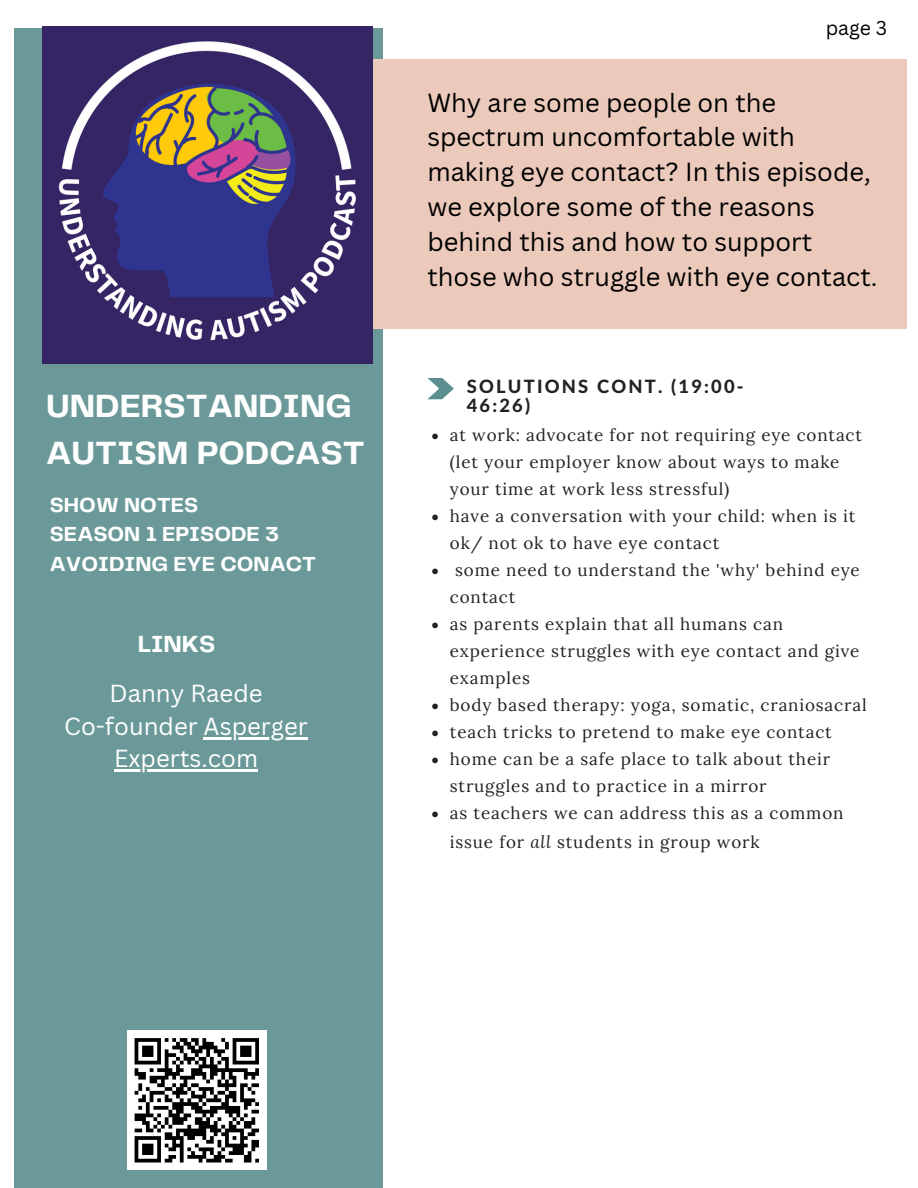
<style>
.page{position:relative;width:918px;height:1188px;background:#fff}
.page>*{position:absolute;margin:0;border:0;box-sizing:border-box;transform-origin:0 0}
.t1{font:700 33.45px/46.5px "Telegraf";color:#fff}
.t2{font:25.5px/34.8px "Canva Sans";color:#000}
.t3{font:700 24.3px "Telegraf";color:#fff}
.t4{font:24px/32.7px "Canva Sans";color:#fff;text-align:center}
.t5{font:700 21.15px/29.7px "Telegraf";color:#fff}
.t6{font:19.5px "Canva Sans";color:#000}
.t7{font:800 18.3px/19px "Lato Latin";letter-spacing:.12em;color:#222}
.t8{font:16.95px "Lora";letter-spacing:.05em;color:#222}
.s1{font-style:italic}
</style>
<div class="page">
<div style="left:14px;top:28px;width:368px;height:1160px;background:#6b9999"></div>
<div style="left:42px;top:59px;width:864px;height:270px;background:#ebc9bb"></div>
<svg style="left:427px;top:378px;width:27px;height:21px"></svg>
<img style="left:42px;top:27px;width:331px;height:336px">
<svg style="left:432px;top:434px;width:6px;height:5px"></svg>
<svg style="left:432px;top:515px;width:6px;height:5px"></svg>
<svg style="left:432px;top:569px;width:6px;height:5px"></svg>
<svg style="left:432px;top:623px;width:6px;height:5px"></svg>
<svg style="left:432px;top:704px;width:6px;height:5px"></svg>
<svg style="left:432px;top:731px;width:6px;height:5px"></svg>
<svg style="left:432px;top:758px;width:6px;height:5px"></svg>
<svg style="left:432px;top:812px;width:6px;height:5px"></svg>
<div style="left:127px;top:1031px;width:140px;height:139px;background:#fff"></div>
<svg style="left:134px;top:1038px;width:125px;height:125px"></svg>
<hr style="left:204px;top:737px;width:104px;height:2px;background:#fff">
<hr style="left:114px;top:770px;width:144px;height:2px;background:#fff">
<h1 class="t1" style="left:46px;top:384px;width:320px">UNDERSTANDING<br>AUTISM PODCAST</h1>
<p class="t5" style="left:50px;top:491px;width:268px">SHOW NOTES<br>SEASON 1 EPISODE 3<br>AVOIDING EYE CONACT</p>
<h3 class="t3" style="left:138px;top:633px;width:79px">LINKS</h3>
<h3 class="t4" style="left:64px;top:677px;width:245px">Danny Raede<br>Co-founder Asperger<br>Experts.com</h3>
<p class="t6" style="left:826px;top:14px;width:63px">page 3</p>
<h2 class="t2" style="left:427px;top:84px;width:452px">Why are some people on the spectrum uncomfortable with making eye contact? In this episode, we explore some of the reasons behind this and how to support those who struggle with eye contact.</h2>
<p class="t7" style="left:467px;top:378px;width:279px">SOLUTIONS CONT. (19:00-<br>46:26)</p>
<p class="t8" style="left:450px;top:424px;width:414px">at work: advocate for not requiring eye contact</p>
<p class="t8" style="left:450px;top:451px;width:391px">(let your employer know about ways to make</p>
<p class="t8" style="left:450px;top:478px;width:281px">your time at work less stressful)</p>
<p class="t8" style="left:450px;top:505px;width:407px">have a conversation with your child: when is it</p>
<p class="t8" style="left:450px;top:532px;width:271px">ok/ not ok to have eye contact</p>
<p class="t8" style="left:455px;top:559px;width:406px">some need to understand the 'why' behind eye</p>
<p class="t8" style="left:450px;top:586px;width:67px">contact</p>
<p class="t8" style="left:450px;top:613px;width:335px">as parents explain that all humans can</p>
<p class="t8" style="left:450px;top:640px;width:411px">experience struggles with eye contact and give</p>
<p class="t8" style="left:450px;top:667px;width:82px">examples</p>
<p class="t8" style="left:450px;top:694px;width:418px">body based therapy: yoga, somatic, craniosacral</p>
<p class="t8" style="left:450px;top:721px;width:383px">teach tricks to pretend to make eye contact</p>
<p class="t8" style="left:450px;top:748px;width:382px">home can be a safe place to talk about their</p>
<p class="t8" style="left:450px;top:775px;width:318px">struggles and to practice in a mirror</p>
<p class="t8" style="left:450px;top:802px;width:395px">as teachers we can address this as a common</p>
<p class="t8" style="left:450px;top:831px;width:311px">issue for <span class="s1">all</span> students in group work</p>
</div>
